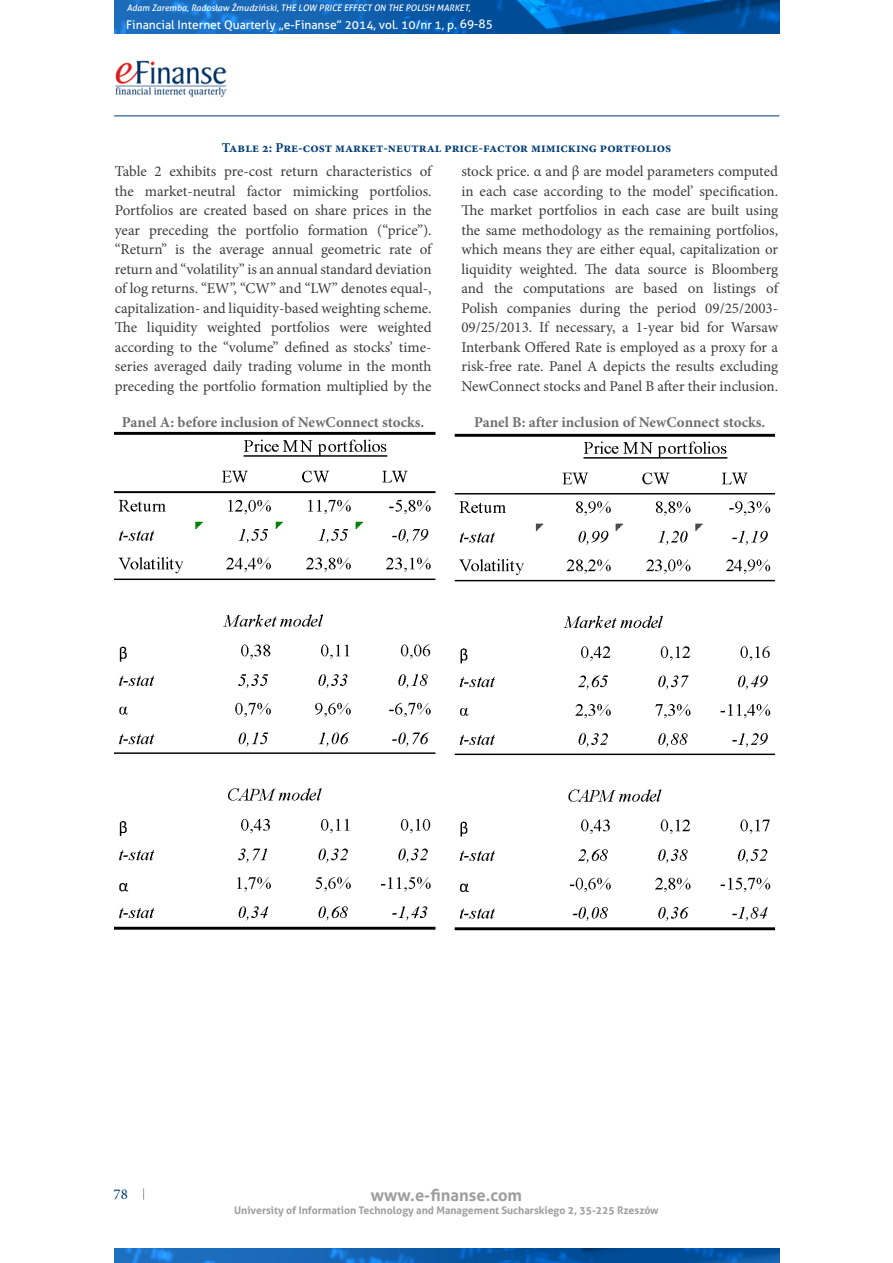
<style>
.page{position:relative;width:893px;height:1263px;background:#fff}
.page>*{position:absolute;margin:0;border:0;box-sizing:border-box;transform-origin:0 0}
.t1{font:700 16.5px "Aller";color:#9d9d9c}
.t2{font:15px/19.5px "Minion Pro";letter-spacing:-.005em;color:#3c3c3b;text-align:justify}
.t3{font:700 15px "Minion Pro";letter-spacing:-.02em;color:#706f6f}
.t4{font:15px "Minion Pro";color:#003c77}
.t5{font:700 13.5px "Minion Pro";color:#003c77}
.t6{font:12px "Aller";color:#fff}
.t7{font:700 10.5px "Aller";color:#9d9d9c}
.t8{font:italic 9px "Aller";color:#fff}
</style>
<div class="page">
<img style="left:115px;top:60px;width:112px;height:37px">
<img style="left:114px;top:0;width:665px;height:33px">
<img style="left:114px;top:1248px;width:665px;height:15px">
<hr style="left:114px;top:116px;width:665px;height:1px;background:#003c77">
<img style="left:115px;top:431px;width:320px;height:499px">
<img style="left:454px;top:433px;width:322px;height:498px">
<p class="t8" style="left:127px;top:2px;width:345px">Adam Zaremba, Radosław Żmudziński, THE LOW PRICE EFFECT ON THE POLISH MARKET,</p>
<p class="t6" style="left:126px;top:17px;width:368px">Financial Internet Quarterly „e-Finanse” 2014, vol. 10/nr 1, p. 69-85</p>
<p class="t5" style="left:222px;top:138px;width:451px">Table 2: Pre-cost market-neutral price-factor mimicking portfolios</p>
<p class="t2" style="left:115px;top:162px;width:318px">Table 2 exhibits pre-cost return characteristics of the market-neutral factor mimicking portfolios.<br>Portfolios are created based on share prices in the year preceding the portfolio formation (“price”). “Return” is the average annual geometric rate of return and “volatility” is an annual standard deviation of log returns. “EW”, “CW” and “LW” denotes equal-, capitalization- and liquidity-based weighting scheme.<br>The liquidity weighted portfolios were weighted according to the “volume” defined as stocks’ time&shy;series averaged daily trading volume in the month preceding the portfolio formation multiplied by the</p>
<p class="t2" style="left:461px;top:162px;width:318px">stock price. α and β are model parameters computed in each case according to the model’ specification.<br>The market portfolios in each case are built using the same methodology as the remaining portfolios, which means they are either equal, capitalization or liquidity weighted. The data source is Bloomberg and the computations are based on listings of Polish companies during the period 09/25/2003- 09/25/2013. If necessary, a 1-year bid for Warsaw Interbank Offered Rate is employed as a proxy for a risk-free rate. Panel A depicts the results excluding NewConnect stocks and Panel B after their inclusion.</p>
<p class="t3" style="left:122px;top:411px;width:304px">Panel A: before inclusion of NewConnect stocks.</p>
<p class="t3" style="left:474px;top:411px;width:293px">Panel B: after inclusion of NewConnect stocks.</p>
<p class="t4" style="left:113px;top:1184px;width:16px">78</p>
<p class="t1" style="left:371px;top:1184px;width:153px">www.e-finanse.com</p>
<p class="t7" style="left:234px;top:1204px;width:426px">University of Information Technology and Management Sucharskiego 2, 35-225 Rzeszów</p>
</div>
